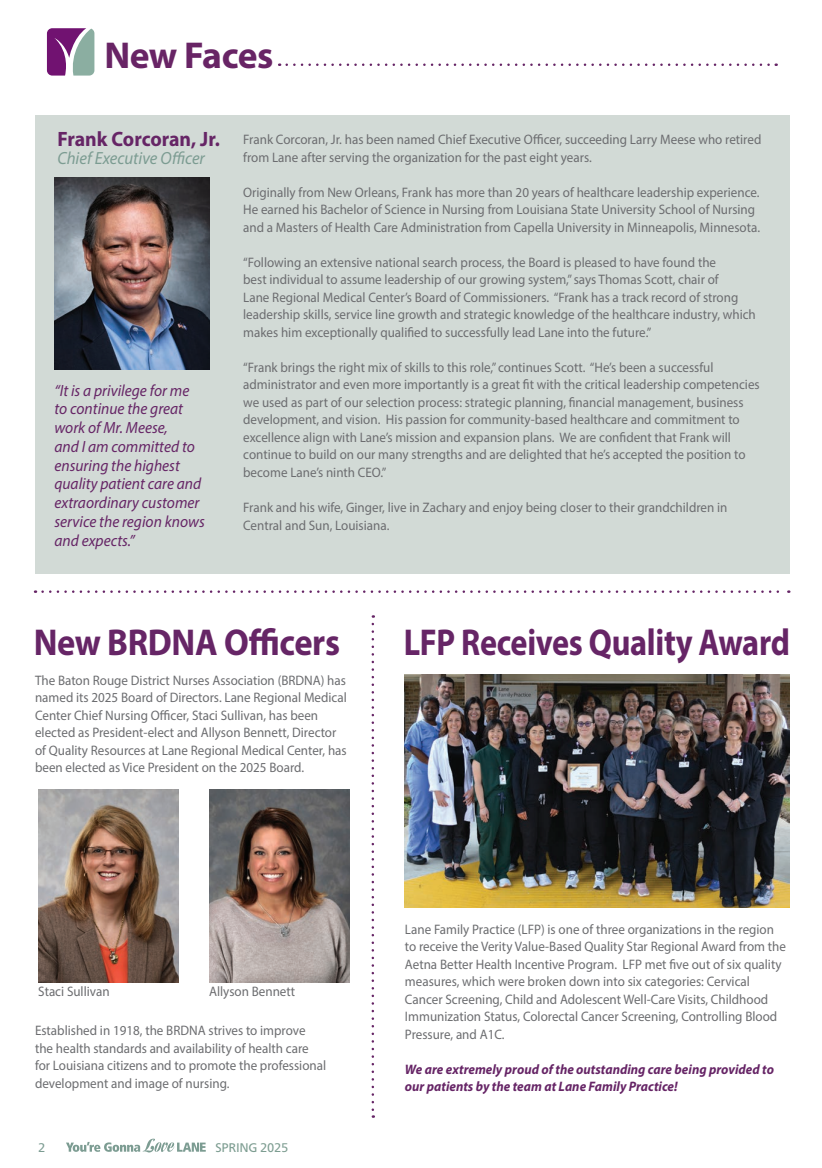
<style>
.page{position:relative;width:822px;height:1168px;background:#fff}
.page>*{position:absolute;margin:0;border:0;box-sizing:border-box;transform-origin:0 0}
.t1{font:700 37.5px "Myriad Pro";letter-spacing:-.01em;color:#662566;scale:.86 1}
.t2{font:700 37.5px "Myriad Pro";letter-spacing:-.01em;color:#662566;scale:.92 1}
.t3{font:700 37.5px "Myriad Hebrew";letter-spacing:-.015em;color:#682465}
.t4{font:700 20.75px "Myriad Pro";letter-spacing:-.005em;color:#662566;scale:.95 1}
.t5{font:italic 17.62px "Myriad Pro";color:#7c9c92;scale:.95 1}
.t6{font:italic 16.25px/18.8px "Myriad Pro";color:#662566;scale:.95 1}
.t7{font:13.75px/17.5px "Myriad Pro";color:#6c6d70;scale:.95 1}
.t8{font:italic 700 13.75px/17.5px "Myriad Pro";color:#662566;scale:.95 1}
.t9{font:12.5px "Frutiger Neue LT Com";letter-spacing:-.02em;color:#7d9d91}
.t10{font:12.5px "Frutiger Neue LT Com";color:#7c9c92}
</style>
<div class="page">
<div style="left:35px;top:114px;width:754px;height:459px;background:#d2dad6"></div>
<svg style="left:66px;top:1138px;width:140px;height:14px"></svg>
<svg style="left:286px;top:63px;width:490px;height:3px"></svg>
<svg style="left:43px;top:590px;width:746px;height:2px"></svg>
<svg style="left:371px;top:623px;width:3px;height:494px"></svg>
<svg style="left:47px;top:28px;width:47px;height:48px;background:#916e99"></svg>
<img style="left:54px;top:177px;width:155px;height:193px">
<img style="left:38px;top:789px;width:140px;height:193px">
<img style="left:209px;top:789px;width:140px;height:193px">
<img style="left:405px;top:674px;width:384px;height:232px">
<h1 class="t3" style="left:104px;top:34px;width:171px">New Faces</h1>
<h2 class="t4" style="left:57px;top:125px;width:172px">Frank Corcoran, Jr.</h2>
<p class="t5" style="left:57px;top:147px;width:157px">Chief Executive Officer</p>
<p class="t6" style="left:54px;top:380px;width:160px">“It is a privilege for me to continue the great work of Mr. Meese,<br>and I am committed to ensuring the highest quality patient care and extraordinary customer service the region knows and expects.”</p>
<p class="t7" style="left:243px;top:130px;width:546px">Frank Corcoran, Jr. has been named Chief Executive Officer, succeeding Larry Meese who retired from Lane after serving the organization for the past eight years.</p>
<p class="t7" style="left:243px;top:183px;width:545px">Originally from New Orleans, Frank has more than 20 years of healthcare leadership experience.<br>He earned his Bachelor of Science in Nursing from Louisiana State University School of Nursing and a Masters of Health Care Administration from Capella University in Minneapolis, Minnesota.</p>
<p class="t7" style="left:243px;top:253px;width:541px">“Following an extensive national search process, the Board is pleased to have found the<br>best individual to assume leadership of our growing system,” says Thomas Scott, chair of<br>Lane Regional Medical Center’s Board of Commissioners. “Frank has a track record of strong leadership skills, service line growth and strategic knowledge of the healthcare industry, which makes him exceptionally qualified to successfully lead Lane into the future.”</p>
<p class="t7" style="left:243px;top:358px;width:545px">“Frank brings the right mix of skills to this role,” continues Scott. “He’s been a successful administrator and even more importantly is a great fit with the critical leadership competencies we used as part of our selection process: strategic planning, financial management, business development, and vision. His passion for community-based healthcare and commitment to excellence align with Lane’s mission and expansion plans. We are confident that Frank will continue to build on our many strengths and are delighted that he’s accepted the position to become Lane’s ninth CEO.”</p>
<p class="t7" style="left:243px;top:498px;width:511px">Frank and his wife, Ginger, live in Zachary and enjoy being closer to their grandchildren in<br>Central and Sun, Louisiana.</p>
<h1 class="t2" style="left:34px;top:617px;width:334px">New BRDNA Officers</h1>
<h1 class="t1" style="left:403px;top:617px;width:450px">LFP Receives Quality Award</h1>
<p class="t7" style="left:35px;top:671px;width:329px">The Baton Rouge District Nurses Association (BRDNA) has named its 2025 Board of Directors. Lane Regional Medical Center Chief Nursing Officer, Staci Sullivan, has been elected as President-elect and Allyson Bennett, Director of Quality Resources at Lane Regional Medical Center, has been elected as Vice President on the 2025 Board.</p>
<p class="t7" style="left:38px;top:982px;width:77px">Staci Sullivan</p>
<p class="t7" style="left:209px;top:982px;width:92px">Allyson Bennett</p>
<p class="t7" style="left:35px;top:1021px;width:308px">Established in 1918, the BRDNA strives to improve the health standards and availability of health care for Louisiana citizens and to promote the professional development and image of nursing.</p>
<p class="t10" style="left:38px;top:1139px;width:9px">2</p>
<p class="t9" style="left:215px;top:1139px;width:74px">SPRING 2025</p>
<p class="t7" style="left:405px;top:919px;width:402px">Lane Family Practice (LFP) is one of three organizations in the region to receive the Verity Value-Based Quality Star Regional Award from the Aetna Better Health Incentive Program. LFP met five out of six quality measures, which were broken down into six categories: Cervical Cancer Screening, Child and Adolescent Well-Care Visits, Childhood Immunization Status, Colorectal Cancer Screening, Controlling Blood Pressure, and A1C.</p>
<p class="t8" style="left:405px;top:1059px;width:390px">We are extremely proud of the outstanding care being provided to our patients by the team at Lane Family Practice!</p>
</div>
